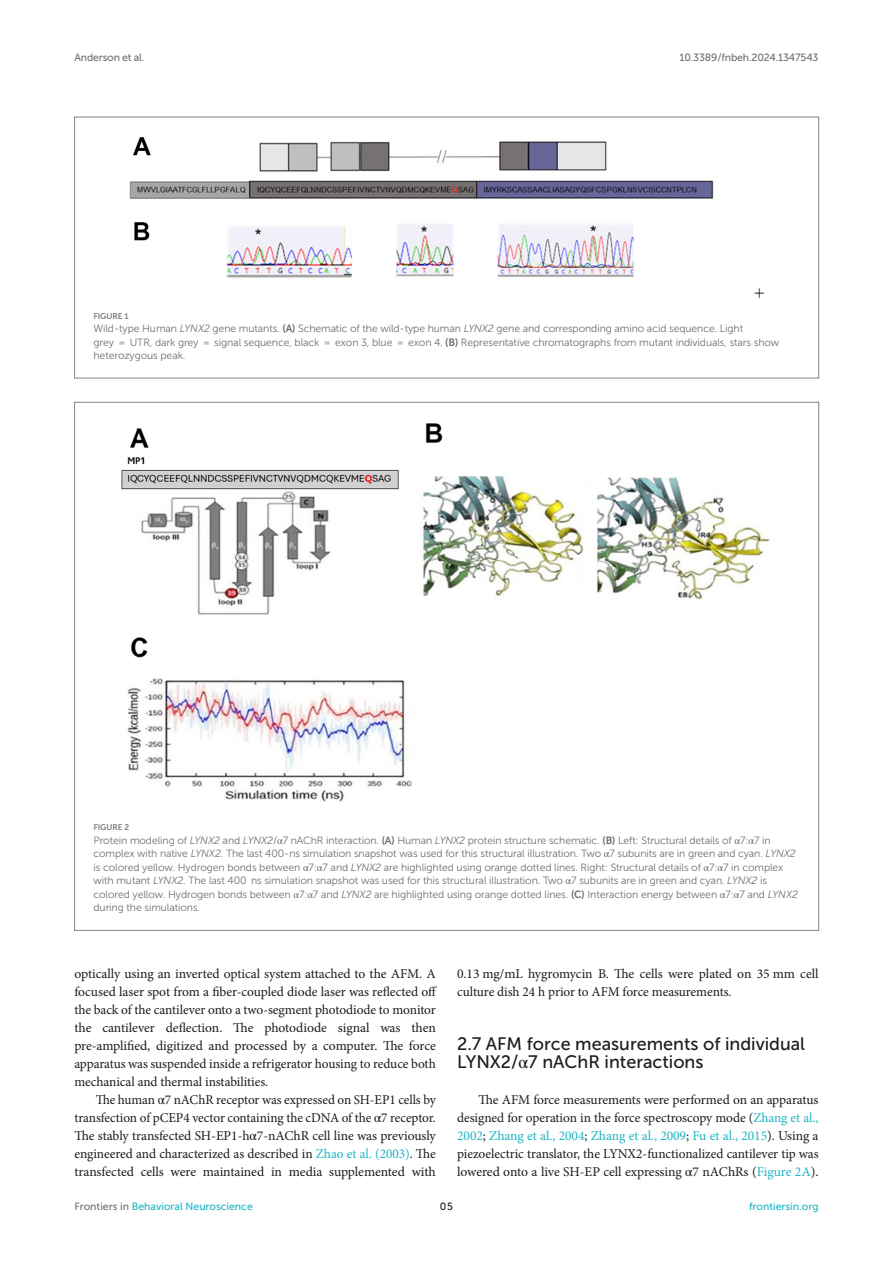
<style>
.page{position:relative;width:893px;height:1263px;background:#fff}
.page>*{position:absolute;margin:0;border:0;box-sizing:border-box;transform-origin:0 0}
.HEAD_2{font:18px/18px "Museo Sans 500";color:#1b1c1b}
.TEXT_FLUSH{font:13.5px/18px "Minion Pro";letter-spacing:-.005em;color:#1b1c1b;text-align:justify}
.TEXT{font:13.5px/18px "Minion Pro";letter-spacing:-.01em;color:#1b1c1b;text-align:justify}
.FIG_LEG{font:10.5px/13.5px "Museo Sans 300";letter-spacing:-.01em;color:#706f70}
.t1{font:10.5px "Museo Sans 500";color:#1db5c3}
.t2{font:10.5px "Museo Sans 500";letter-spacing:-.015em;color:#706f70}
.t3{font:10.5px "Museo Sans 500";color:#1b1c1b}
.FIG_HD{font:8.25px "Museo Sans 700";letter-spacing:-.01em;color:#7e7f7f}
.s1{font-style:italic}
.s2{font-family:"Museo Sans 700"}
.s3{font-family:"STIX General"}
.s4{color:#1db5c3}
.s5{color:#706f70}
</style>
<div class="page">
<img style="left:129px;top:137px;width:635px;height:161px">
<div style="left:74px;top:117px;width:745px;height:261px;border:1px solid #808285"></div>
<img style="left:121px;top:423px;width:649px;height:379px">
<p class="t2" style="left:74px;top:51px;width:72px">Anderson et al.</p>
<p class="t2" style="left:679px;top:51px;width:141px">10.3389/fnbeh.2024.1347543</p>
<p class="FIG_HD" style="left:94px;top:311px;width:37px">FIGURE 1</p>
<p class="FIG_LEG" style="left:94px;top:322px;width:687px">Wild-type Human <span class="s1">LYNX2</span> gene mutants. <span class="s2">(A)</span> Schematic of the wild-type human <span class="s1">LYNX2</span> gene and corresponding amino acid sequence. Light<br>grey = UTR, dark grey = signal sequence, black = exon 3, blue = exon 4. <span class="s2">(B)</span> Representative chromatographs from mutant individuals, stars show heterozygous peak.</p>
<p class="FIG_HD" style="left:94px;top:823px;width:37px">FIGURE 2</p>
<p class="FIG_LEG" style="left:94px;top:834px;width:706px">Protein modeling of <span class="s1">LYNX2</span> and <span class="s1">LYNX2</span>/<span class="s3">α</span>7 nAChR interaction. <span class="s2">(A)</span> Human <span class="s1">LYNX2</span> protein structure schematic. <span class="s2">(B)</span> Left: Structural details of <span class="s3">α</span>7:<span class="s3">α</span>7 in complex with native <span class="s1">LYNX2</span>. The last 400-ns simulation snapshot was used for this structural illustration. Two <span class="s3">α</span>7 subunits are in green and cyan. <span class="s1">LYNX2 </span>is colored yellow. Hydrogen bonds between <span class="s3">α</span>7:<span class="s3">α</span>7 and <span class="s1">LYNX2</span> are highlighted using orange dotted lines. Right: Structural details of <span class="s3">α</span>7:<span class="s3">α</span>7 in complex with mutant <span class="s1">LYNX2</span>. The last 400 ns simulation snapshot was used for this structural illustration. Two <span class="s3">α</span>7 subunits are in green and cyan. <span class="s1">LYNX2</span> is colored yellow. Hydrogen bonds between <span class="s3">α</span>7:<span class="s3">α</span>7 and <span class="s1">LYNX2</span> are highlighted using orange dotted lines. <span class="s2">(C)</span> Interaction energy between <span class="s3">α</span>7:<span class="s3">α</span>7 and <span class="s1">LYNX2 </span>during the simulations.</p>
<p class="TEXT_FLUSH" style="left:74px;top:965px;width:364px">optically using an inverted optical system attached to the AFM. A focused laser spot from a fiber-coupled diode laser was reflected off the back of the cantilever onto a two-segment photodiode to monitor the cantilever deflection. The photodiode signal was then pre-amplified, digitized and processed by a computer. The force apparatus was suspended inside a refrigerator housing to reduce both mechanical and thermal instabilities.</p>
<p class="TEXT" style="left:74px;top:1091px;width:363px;text-indent:21px">The human <span class="s3">α</span>7 nAChR receptor was expressed on SH-EP1 cells by transfection of pCEP4 vector containing the cDNA of the <span class="s3">α</span>7 receptor.<br>The stably transfected SH-EP1-h<span class="s3">α</span>7-nAChR cell line was previously engineered and characterized as described in <span class="s4">Zhao et al. (2003)</span>. The transfected cells were maintained in media supplemented with</p>
<p class="TEXT" style="left:457px;top:965px;width:363px">0.13 mg/mL hygromycin B. The cells were plated on 35 mm cell culture dish 24 h prior to AFM force measurements.</p>
<p class="HEAD_2" style="left:457px;top:1035px;width:349px">2.7 AFM force measurements of individual<br>LYNX2/<span class="s3">α</span>7 nAChR interactions</p>
<p class="TEXT_FLUSH" style="left:457px;top:1091px;width:363px;text-indent:21px">The AFM force measurements were performed on an apparatus designed for operation in the force spectroscopy mode (<span class="s4">Zhang et al., 2002</span>; <span class="s4">Zhang et al., 2004</span>; <span class="s4">Zhang et al., 2009</span>; <span class="s4">Fu et al., 2015</span>). Using a piezoelectric translator, the LYNX2-functionalized cantilever tip was lowered onto a live SH-EP cell expressing <span class="s3">α</span>7 nAChRs (<span class="s4">Figure 2A</span>).</p>
<p class="t1" style="left:74px;top:1200px;width:180px"><span class="s5">Frontiers in</span> Behavioral Neuroscience</p>
<p class="t3" style="left:440px;top:1200px;width:14px">05</p>
<p class="t1" style="left:749px;top:1200px;width:71px">frontiersin.org</p>
</div>
